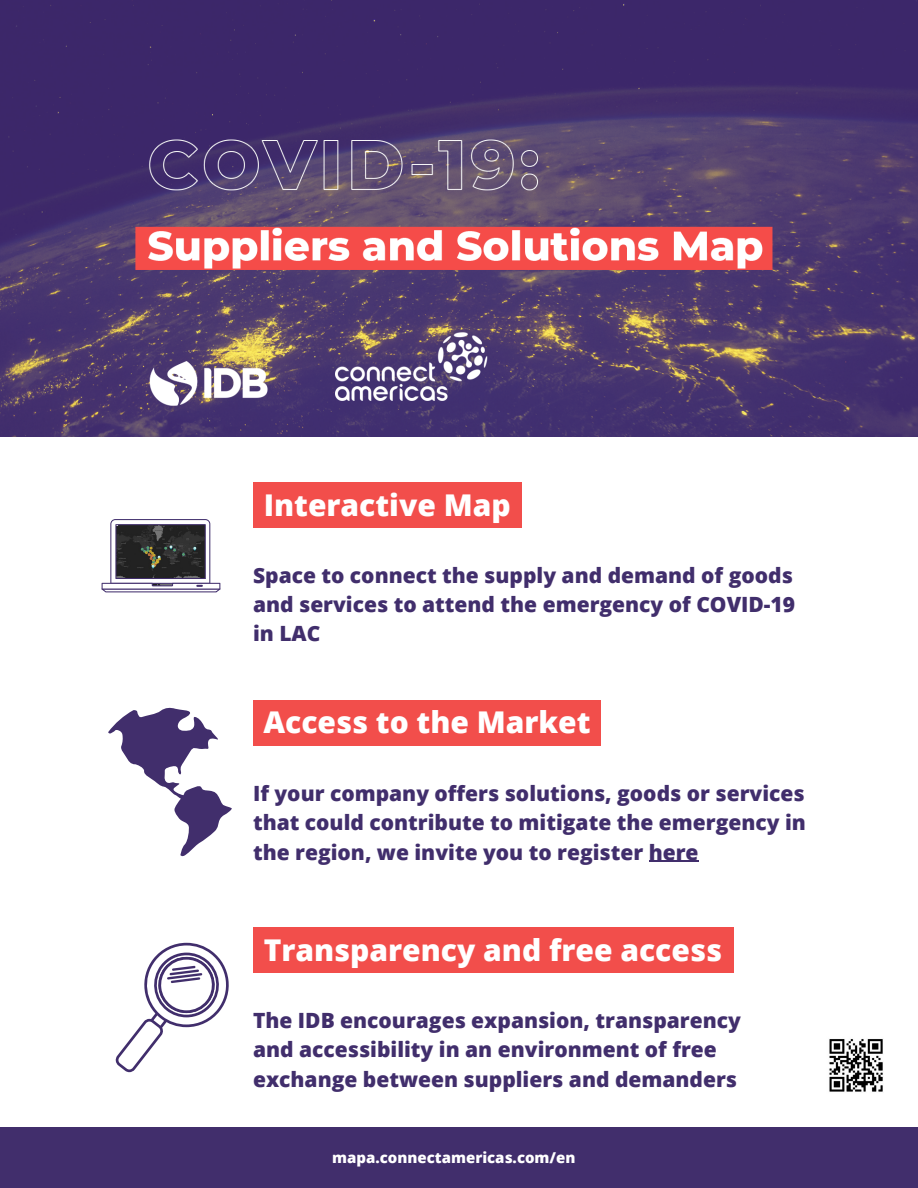
<style>
.page{position:relative;width:918px;height:1188px;background:#412e6c}
.page>*{position:absolute;margin:0;border:0;box-sizing:border-box;transform-origin:0 0}
.t1{font:800 30px "Open Sans";color:#fff}
.t2{font:800 21px/29.2px "Open Sans";color:#412e6c;text-align:justify}
.t3{font:800 15px "Open Sans";color:#fff}
</style>
<div class="page">
<img style="left:0;top:0;width:918px;height:437px">
<div style="left:0;top:437px;width:918px;height:689px;background:#fff"></div>
<svg style="left:108px;top:707px;width:124px;height:150px"></svg>
<svg style="left:116px;top:942px;width:113px;height:130px"></svg>
<div style="left:253px;top:700px;width:348px;height:45px;background:#f24e4b"></div>
<div style="left:253px;top:483px;width:269px;height:45px;background:#f24e4b"></div>
<div style="left:253px;top:927px;width:481px;height:45px;background:#f24e4b"></div>
<svg style="left:102px;top:519px;width:118px;height:73px"></svg>
<img style="left:829px;top:1039px;width:54px;height:53px">
<hr style="left:649px;top:861px;width:50px;height:1px;background:#412e6c">
<h1 class="t1" style="left:264px;top:484px;width:248px">Interactive Map</h1>
<p class="t2" style="left:253px;top:560px;width:544px">Space to connect the supply and demand of goods and services to attend the emergency of COVID-19 in LAC</p>
<h1 class="t1" style="left:263px;top:701px;width:329px">Access to the Market</h1>
<p class="t2" style="left:253px;top:778px;width:554px">If your company offers solutions, goods or services that could contribute to mitigate the emergency in the region, we invite you to register here</p>
<h1 class="t1" style="left:264px;top:929px;width:460px">Transparency and free access</h1>
<p class="t2" style="left:253px;top:1005px;width:489px;text-align:left">The IDB encourages expansion, transparency and accessibility in an environment of free exchange between suppliers and demanders</p>
<p class="t3" style="left:332px;top:1147px;width:245px">mapa.connectamericas.com/en</p>
</div>
